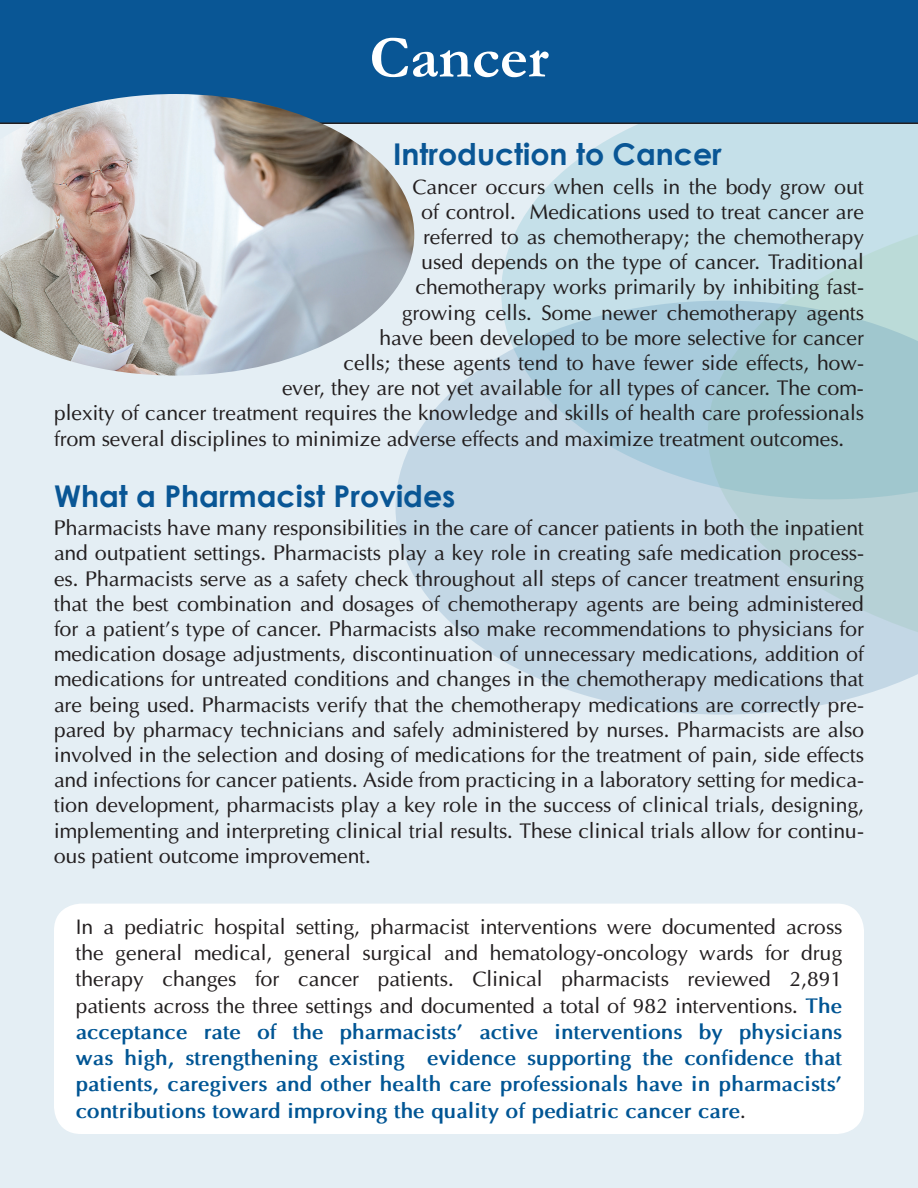
<style>
.page{position:relative;width:918px;height:1188px;background:#e4eef4}
.page>*{position:absolute;margin:0;border:0;box-sizing:border-box;transform-origin:0 0}
.t1{font:700 60px "Garamond";color:#fff}
.t2{font:700 30px "Century Gothic";color:#095695}
.t3{font:21px/25.2px "Optima";color:#231f20;text-align:justify}
.s1{font-weight:700;color:#005594}
</style>
<div class="page">
<svg style="left:501px;top:124px;width:417px;height:177px;background:#c9e1ea"></svg>
<svg style="left:708px;top:193px;width:210px;height:108px;background:#c2dee5"></svg>
<svg style="left:395px;top:301px;width:523px;height:414px;background:#bcd5e0"></svg>
<div style="left:0;top:0;width:918px;height:124px;background:#095695"></div>
<div style="left:54px;top:904px;width:810px;height:230px;background:#fff;border-radius:27px"></div>
<img style="left:0;top:94px;width:414px;height:282px">
<h1 class="t1" style="left:369px;top:17px;width:181px">Cancer</h1>
<h2 class="t2" style="left:393px;top:131px;width:330px">Introduction to Cancer</h2>
<p class="t3" style="left:412px;top:174px;width:453px">Cancer occurs when cells in the body grow out</p>
<p class="t3" style="left:422px;top:199px;width:444px">of control. Medications used to treat cancer are</p>
<p class="t3" style="left:423px;top:224px;width:443px">referred to as chemotherapy; the chemotherapy</p>
<p class="t3" style="left:422px;top:249px;width:444px">used depends on the type of cancer. Traditional</p>
<p class="t3" style="left:416px;top:275px;width:450px">chemotherapy works primarily by inhibiting fast-</p>
<p class="t3" style="left:402px;top:300px;width:464px">growing cells. Some newer chemotherapy agents</p>
<p class="t3" style="left:380px;top:325px;width:486px">have been developed to be more selective for cancer</p>
<p class="t3" style="left:344px;top:350px;width:522px">cells; these agents tend to have fewer side effects, how-</p>
<p class="t3" style="left:282px;top:375px;width:583px">ever, they are not yet available for all types of cancer. The com-</p>
<p class="t3" style="left:54px;top:401px;width:811px">plexity of cancer treatment requires the knowledge and skills of health care professionals</p>
<p class="t3" style="left:54px;top:426px;width:792px">from several disciplines to minimize adverse effects and maximize treatment outcomes.</p>
<h2 class="t2" style="left:54px;top:473px;width:403px">What a Pharmacist Provides</h2>
<p class="t3" style="left:54px;top:515px;width:812px">Pharmacists have many responsibilities in the care of cancer patients in both the inpatient and outpatient settings. Pharmacists play a key role in creating safe medication process&shy;es. Pharmacists serve as a safety check throughout all steps of cancer treatment ensuring that the best combination and dosages of chemotherapy agents are being administered for a patient’s type of cancer. Pharmacists also make recommendations to physicians for medication dosage adjustments, discontinuation of unnecessary medications, addition of medications for untreated conditions and changes in the chemotherapy medications that are being used. Pharmacists verify that the chemotherapy medications are correctly pre&shy;pared by pharmacy technicians and safely administered by nurses. Pharmacists are also involved in the selection and dosing of medications for the treatment of pain, side effects and infections for cancer patients. Aside from practicing in a laboratory setting for medica&shy;tion development, pharmacists play a key role in the success of clinical trials, designing, implementing and interpreting clinical trial results. These clinical trials allow for continu&shy;ous patient outcome improvement.</p>
<p class="t3" style="left:76px;top:913px;width:768px;line-height:26.2px">In a pediatric hospital setting, pharmacist interventions were documented across the general medical, general surgical and hematology-oncology wards for drug therapy changes for cancer patients. Clinical pharmacists reviewed 2,891 patients across the three settings and documented a total of 982 interventions. <span class="s1">The acceptance rate of the pharmacists’ active interventions by physicians was high, strengthening existing evidence supporting the confidence that patients, caregivers and other health care professionals have in pharmacists’ contributions toward improving the quality of pediatric cancer care</span>.</p>
</div>
